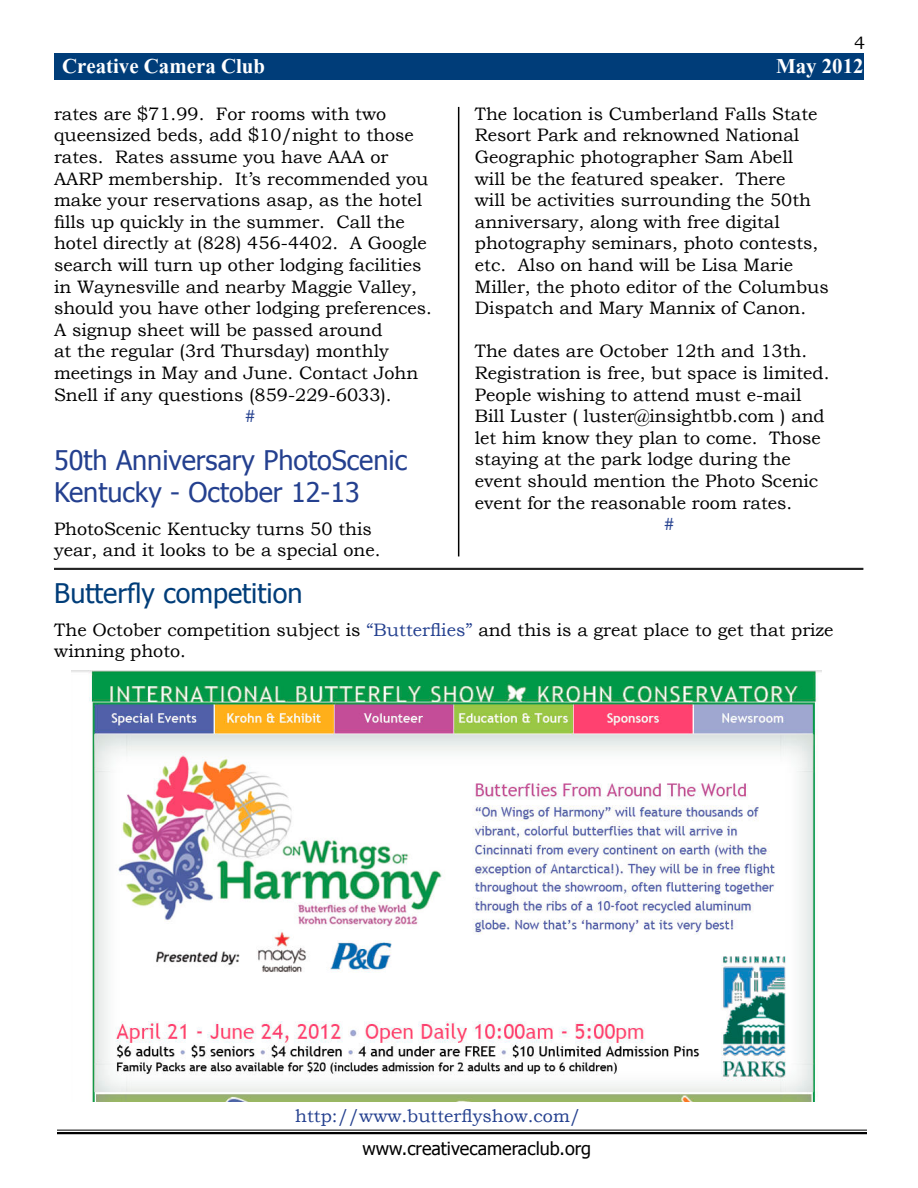
<style>
.page{position:relative;width:918px;height:1188px;background:#fff}
.page>*{position:absolute;margin:0;border:0;box-sizing:border-box;transform-origin:0 0}
.t1{font:27px/32.4px "Tahoma";color:#24408f}
.t2{font:700 27px "Kokila";color:#fff}
.t3{font:27px "Tahoma";color:#003d79}
.t4{font:18px/21.6px "Bookman Old Style";color:#000}
.t5{font:18px "Bookman Old Style";color:#24408f}
.t6{font:18px "Tahoma";color:#000}
.s1{color:#24408f}
</style>
<div class="page">
<div style="left:54px;top:53px;width:809px;height:27px;background:#003d79"></div>
<img style="left:71px;top:670px;width:750px;height:432px">
<hr style="left:57px;top:1132px;width:810px;height:2px;background:#000">
<hr style="left:57px;top:1130px;width:810px;height:1px;background:#000">
<hr style="left:54px;top:568px;width:809px;height:1px;background:#000">
<hr style="left:54px;top:569px;width:809px;height:1px;background:#000">
<hr style="left:458px;top:107px;width:1px;height:449px;background:#000">
<p class="t4" style="left:854px;top:32px;width:13px">4</p>
<h1 class="t2" style="left:62px;top:52px;width:205px">Creative Camera Club</h1>
<h1 class="t2" style="left:776px;top:53px;width:89px">May 2012</h1>
<p class="t4" style="left:54px;top:103px;width:380px">rates are $71.99. For rooms with two queensized beds, add $10/night to those rates. Rates assume you have AAA or AARP membership. It’s recommended you make your reservations asap, as the hotel fills up quickly in the summer. Call the hotel directly at (828) 456-4402. A Google search will turn up other lodging facilities in Waynesville and nearby Maggie Valley, should you have other lodging preferences.<br>A signup sheet will be passed around<br>at the regular (3rd Thursday) monthly meetings in May and June. Contact John Snell if any questions (859-229-6033).</p>
<p class="t5" style="left:245px;top:404px;width:12px">#</p>
<h1 class="t1" style="left:54px;top:443px;width:355px">50th Anniversary PhotoScenic<br>Kentucky - October 12-13</h1>
<p class="t4" style="left:54px;top:518px;width:328px">PhotoScenic Kentucky turns 50 this year, and it looks to be a special one.</p>
<p class="t4" style="left:475px;top:103px;width:355px">The location is Cumberland Falls State Resort Park and reknowned National Geographic photographer Sam Abell<br>will be the featured speaker. There<br>will be activities surrounding the 50th anniversary, along with free digital photography seminars, photo contests, etc. Also on hand will be Lisa Marie Miller, the photo editor of the Columbus Dispatch and Mary Mannix of Canon.</p>
<p class="t4" style="left:475px;top:341px;width:356px">The dates are October 12th and 13th.<br>Registration is free, but space is limited.<br>People wishing to attend must e-mail Bill Luster ( luster@insightbb.com ) and let him know they plan to come. Those staying at the park lodge during the event should mention the Photo Scenic event for the reasonable room rates.</p>
<p class="t5" style="left:664px;top:512px;width:12px">#</p>
<h1 class="t3" style="left:54px;top:575px;width:250px">Butterfly competition</h1>
<p class="t4" style="left:54px;top:619px;width:781px">The October competition subject is <span class="s1">“Butterflies”</span> and this is a great place to get that prize winning photo.</p>
<p class="t5" style="left:295px;top:1104px;width:287px">http://www.butterflyshow.com/</p>
<p class="t6" style="left:362px;top:1137px;width:230px">www.creativecameraclub.org</p>
</div>
